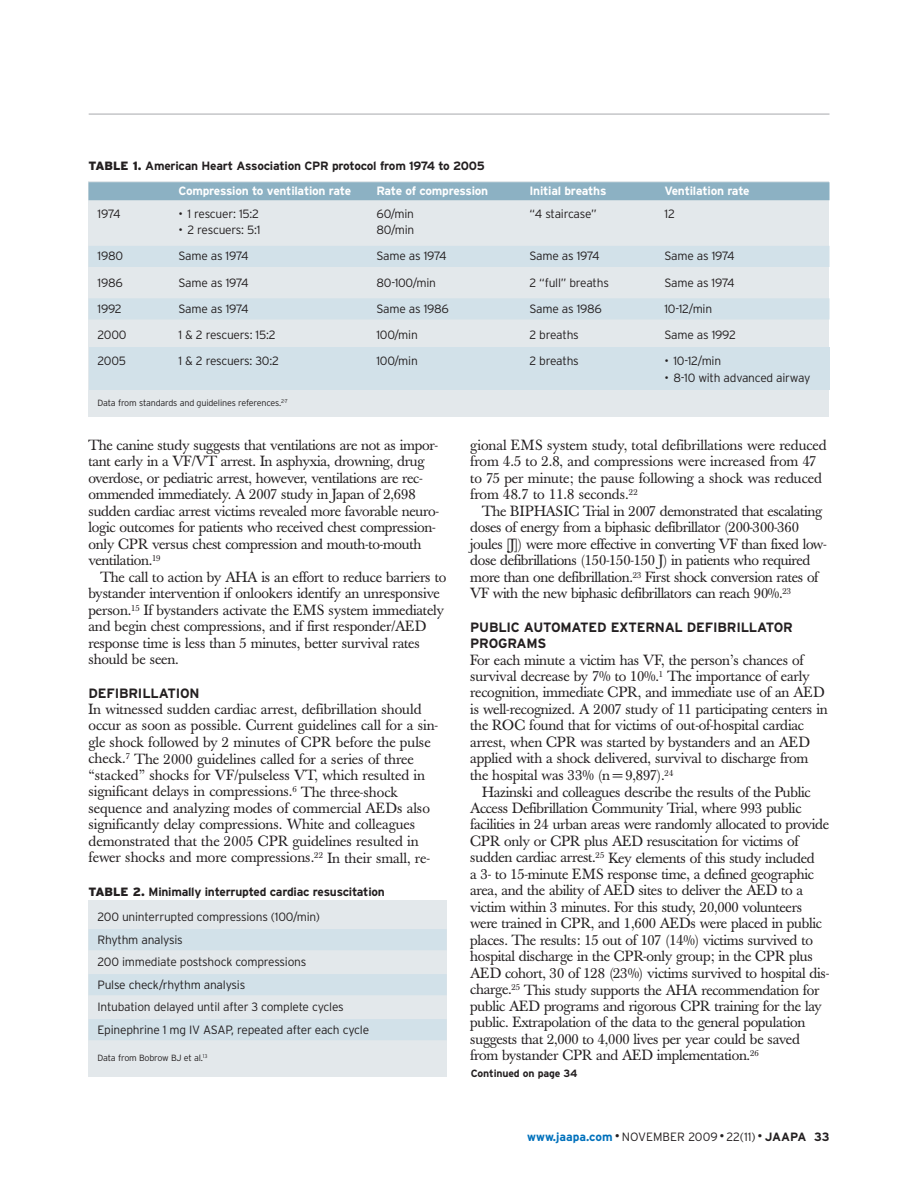
<style>
.page{position:relative;width:918px;height:1188px;background:#fff}
.page>*{position:absolute;margin:0;border:0;box-sizing:border-box;transform-origin:0 0}
.t1{font:14.7px/16.5px "Baskerville";letter-spacing:-.02em;color:#231f20}
.t2{font:700 13.5px/16.5px "Interstate";letter-spacing:-.015em;color:#231f20}
.t3{font:300 12px/22.5px "Interstate";letter-spacing:-.02em;color:#231f20}
.t4{font:700 12px/25.5px "Interstate";letter-spacing:-.02em;color:#231f20}
.t5{font:700 12px "Interstate";letter-spacing:-.02em;color:#fff}
.t6{font:300 12px "Interstate";color:#231f20}
.t7{font:700 10.5px "Interstate";letter-spacing:-.015em;color:#231f20}
.t8{font:300 9px "Interstate";letter-spacing:-.02em;color:#231f20}
.s1{font-weight:900}
.s2{color:#fff}
.s3{font-weight:300}
.s4{font-weight:700;color:#0071bc}
.s5{font-weight:700;font-size:9px}
.s6{font-weight:700}
</style>
<div class="page">
<hr style="left:89px;top:114px;width:740px;height:1px;background:#a7a9ac">
<div style="left:88px;top:182px;width:742px;height:235px;background:#e3e8eb"></div>
<div style="left:89px;top:348px;width:741px;height:42px;background:#d2e1e9"></div>
<div style="left:88px;top:182px;width:742px;height:18px;background:#8cb1c3"></div>
<div style="left:88px;top:246px;width:742px;height:21px;background:#d2e1e9"></div>
<div style="left:88px;top:298px;width:742px;height:22px;background:#d2e1e9"></div>
<div style="left:88px;top:901px;width:359px;height:176px;background:#e3e8eb"></div>
<div style="left:88px;top:929px;width:359px;height:21px;background:#d2e1e9"></div>
<div style="left:88px;top:974px;width:359px;height:21px;background:#d2e1e9"></div>
<div style="left:88px;top:1019px;width:359px;height:21px;background:#d2e1e9"></div>
<p class="t4" style="left:178px;top:153px;width:308px;text-indent:-90px"><span class="s1">TABLE 1.</span> American Heart Association CPR protocol from 1974 to 2005<br><span class="s2">Compression to ventilation rate</span></p>
<p class="t5" style="left:376px;top:186px;width:113px">Rate of compression</p>
<p class="t5" style="left:529px;top:186px;width:79px">Initial breaths</p>
<p class="t5" style="left:664px;top:186px;width:87px">Ventilation rate</p>
<p class="t3" style="left:98px;top:203px;width:25px">1974</p>
<p class="t3" style="left:179px;top:203px;width:82px">• 1 rescuer: 15:2</p>
<p class="t3" style="left:377px;top:203px;width:39px">60/min</p>
<p class="t3" style="left:530px;top:203px;width:69px">“4 staircase”</p>
<p class="t3" style="left:665px;top:203px;width:12px">12</p>
<p class="t3" style="left:178px;top:220px;width:84px">• 2 rescuers: 5:1</p>
<p class="t3" style="left:376px;top:220px;width:39px">80/min</p>
<p class="t3" style="left:98px;top:246px;width:27px">1980</p>
<p class="t3" style="left:178px;top:246px;width:72px">Same as 1974</p>
<p class="t3" style="left:377px;top:246px;width:72px">Same as 1974</p>
<p class="t3" style="left:530px;top:246px;width:72px">Same as 1974</p>
<p class="t3" style="left:665px;top:246px;width:72px">Same as 1974</p>
<p class="t3" style="left:98px;top:272px;width:27px">1986</p>
<p class="t3" style="left:178px;top:272px;width:72px">Same as 1974</p>
<p class="t3" style="left:377px;top:272px;width:61px">80-100/min</p>
<p class="t3" style="left:530px;top:272px;width:81px">2 “full” breaths</p>
<p class="t3" style="left:664px;top:272px;width:72px">Same as 1974</p>
<p class="t3" style="left:98px;top:299px;width:26px">1992</p>
<p class="t3" style="left:178px;top:299px;width:72px">Same as 1974</p>
<p class="t3" style="left:377px;top:299px;width:74px">Same as 1986</p>
<p class="t3" style="left:530px;top:299px;width:74px">Same as 1986</p>
<p class="t3" style="left:664px;top:299px;width:49px">10-12/min</p>
<p class="t3" style="left:98px;top:325px;width:31px">2000</p>
<p class="t3" style="left:178px;top:325px;width:99px">1 &amp; 2 rescuers: 15:2</p>
<p class="t3" style="left:376px;top:325px;width:43px">100/min</p>
<p class="t3" style="left:529px;top:325px;width:51px">2 breaths</p>
<p class="t3" style="left:664px;top:325px;width:73px">Same as 1992</p>
<p class="t3" style="left:98px;top:351px;width:30px">2005</p>
<p class="t3" style="left:178px;top:351px;width:102px">1 &amp; 2 rescuers: 30:2</p>
<p class="t3" style="left:376px;top:351px;width:43px">100/min</p>
<p class="t3" style="left:529px;top:351px;width:51px">2 breaths</p>
<p class="t3" style="left:664px;top:351px;width:58px">• 10-12/min</p>
<p class="t3" style="left:664px;top:368px;width:147px">• 8-10 with advanced airway</p>
<p class="t8" style="left:98px;top:399px;width:192px">Data from standards and guidelines references.<sup>2-7</sup></p>
<p class="t1" style="left:88px;top:438px;width:352px">The canine study suggests that ventilations are not as impor&shy;tant early in a VF/VT arrest. In asphyxia, drowning, drug overdose, or pediatric arrest, however, ventilations are rec&shy;ommended immediately. A 2007 study in Japan of 2,698 sudden cardiac arrest victims revealed more favorable neuro&shy;logic outcomes for patients who received chest compression&shy;only CPR versus chest compression and mouth-to-mouth ventilation.<sup>19</sup></p>
<p class="t1" style="left:88px;top:570px;width:359px;text-indent:12px">The call to action by AHA is an effort to reduce barriers to bystander intervention if onlookers identify an unresponsive person.<sup>15</sup> If bystanders activate the EMS system immediately and begin chest compressions, and if first responder/AED response time is less than 5 minutes, better survival rates should be seen.</p>
<p class="t2" style="left:88px;top:685px;width:113px">DEFIBRILLATION</p>
<p class="t1" style="left:88px;top:702px;width:351px">In witnessed sudden cardiac arrest, defibrillation should occur as soon as possible. Current guidelines call for a sin&shy;gle shock followed by 2 minutes of CPR before the pulse check.<sup>7</sup> The 2000 guidelines called for a series of three “stacked” shocks for VF/pulseless VT, which resulted in significant delays in compressions.<sup>6</sup> The three-shock sequence and analyzing modes of commercial AEDs also significantly delay compressions. White and colleagues demonstrated that the 2005 CPR guidelines resulted in fewer shocks and more compressions.<sup>22</sup> In their small, re-</p>
<p class="t4" style="left:98px;top:879px;width:289px;text-indent:-9px"><span class="s1">TABLE 2.</span> Minimally interrupted cardiac resuscitation<br><span class="s3">200 uninterrupted compressions (100/min)</span></p>
<p class="t3" style="left:98px;top:929px;width:273px">Rhythm analysis<br>200 immediate postshock compressions<br>Pulse check/rhythm analysis<br>Intubation delayed until after 3 complete cycles Epinephrine 1 mg IV ASAP, repeated after each cycle</p>
<p class="t8" style="left:98px;top:1054px;width:112px">Data from Bobrow BJ et al.<sup>13</sup></p>
<p class="t1" style="left:470px;top:438px;width:358px">gional EMS system study, total defibrillations were reduced from 4.5 to 2.8, and compressions were increased from 47 to 75 per minute; the pause following a shock was reduced from 48.7 to 11.8 seconds.<sup>22</sup></p>
<p class="t1" style="left:470px;top:504px;width:358px;text-indent:12px">The BIPHASIC Trial in 2007 demonstrated that escalating doses of energy from a biphasic defibrillator (200-300-360 joules [J]) were more effective in converting VF than fixed low&shy;dose defibrillations (150-150-150 J) in patients who required more than one defibrillation.<sup>23</sup> First shock conversion rates of VF with the new biphasic defibrillators can reach 90%.<sup>23</sup></p>
<p class="t2" style="left:470px;top:619px;width:324px">PUBLIC AUTOMATED EXTERNAL DEFIBRILLATOR<br>PROGRAMS</p>
<p class="t1" style="left:470px;top:653px;width:359px">For each minute a victim has VF, the person’s chances of survival decrease by 7% to 10%.<sup>1</sup> The importance of early recognition, immediate CPR, and immediate use of an AED is well-recognized. A 2007 study of 11 participating centers in the ROC found that for victims of out-of-hospital cardiac arrest, when CPR was started by bystanders and an AED applied with a shock delivered, survival to discharge from the hospital was 33% (n = 9,897).<sup>24</sup></p>
<p class="t1" style="left:470px;top:785px;width:361px;text-indent:12px">Hazinski and colleagues describe the results of the Public Access Defibrillation Community Trial, where 993 public facilities in 24 urban areas were randomly allocated to provide CPR only or CPR plus AED resuscitation for victims of sudden cardiac arrest.<sup>25</sup> Key elements of this study included<br>a 3- to 15-minute EMS response time, a defined geographic area, and the ability of AED sites to deliver the AED to a victim within 3 minutes. For this study, 20,000 volunteers were trained in CPR, and 1,600 AEDs were placed in public places. The results: 15 out of 107 (14%) victims survived to hospital discharge in the CPR-only group; in the CPR plus AED cohort, 30 of 128 (23%) victims survived to hospital dis&shy;charge.<sup>25</sup> This study supports the AHA recommendation for public AED programs and rigorous CPR training for the lay public. Extrapolation of the data to the general population suggests that 2,000 to 4,000 lives per year could be saved from bystander CPR and AED implementation.<sup>26</sup></p>
<p class="t7" style="left:471px;top:1069px;width:108px">Continued on page 34</p>
<p class="t6" style="left:527px;top:1132px;width:304px"><span class="s4">www.jaapa.com</span> <span class="s5">•</span> NOVEMBER 2009 <span class="s5">•</span> 22(11) <span class="s5">•</span> <span class="s6">JAAPA 33</span></p>
</div>
